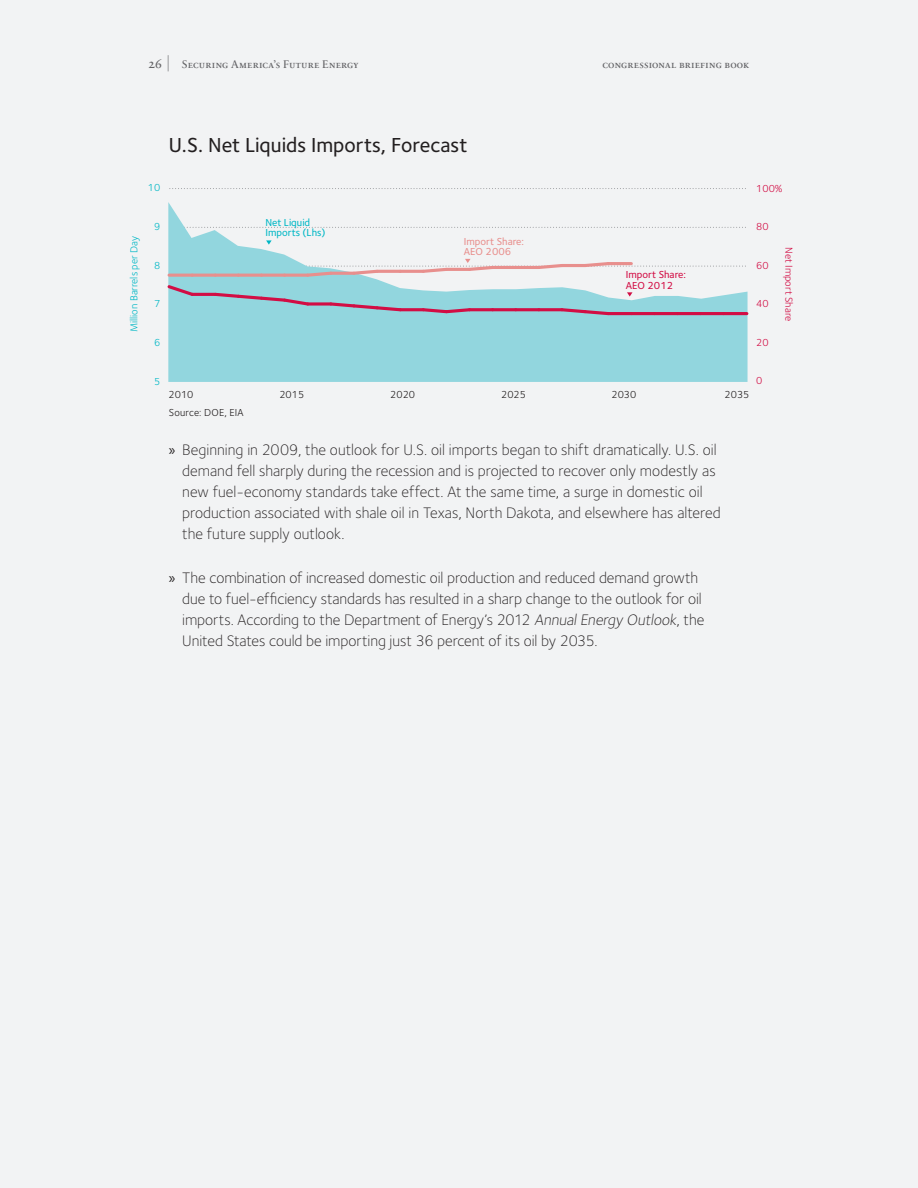
<style>
.page{position:relative;width:918px;height:1188px;background:#f2f3f4}
.page>*{position:absolute;margin:0;border:0;box-sizing:border-box;transform-origin:0 0}
.t1{font:500 21px "Foundry Sterling";color:#231f20}
.t2{font:300 15.75px/21px "Foundry Sterling";color:#231f20}
.t3{font:11.25px "Sabon Next LT Regular SC";letter-spacing:.01em;color:#636366}
.t4{font:10.5px "Foundry Sterling";color:#00b7c5}
.t5{font:10.5px "Foundry Sterling";color:#d20d44}
.t6{font:10.5px "Foundry Sterling";color:#231f20}
.t7{font:500 10.5px/10.5px "Foundry Sterling";color:#00b7c5}
.t8{font:500 10.5px/10.5px "Foundry Sterling";color:#e88f8d}
.t9{font:500 10.5px/10.5px "Foundry Sterling";color:#d20d44}
.t10{font:10.5px "Foundry Sterling";letter-spacing:.02em;color:#231f20}
.s1{font-size:13.5px}
.s2{font-size:16.2px}
.s3{font-family:"Myriad Pro";font-weight:400}
</style>
<div class="page">
<svg style="left:170px;top:188px;width:576px;height:1px"></svg>
<svg style="left:168px;top:202px;width:580px;height:180px;fill:#92d6de"></svg>
<svg style="left:266px;top:240px;width:6px;height:5px"></svg>
<svg style="left:167px;top:259px;width:580px;height:58px"></svg>
<p class="t3" style="left:148px;top:57px;width:212px"><span class="s1">26</span> <span class="s2">|</span> Securing America’s Future Energy</p>
<p class="t3" style="left:602px;top:57px;width:148px">congressional briefing book</p>
<h1 class="t1" style="left:169px;top:133px;width:300px">U.S. Net Liquids Imports, Forecast</h1>
<p class="t4" style="left:148px;top:182px;width:14px">10</p>
<p class="t5" style="left:756px;top:182px;width:28px">100%</p>
<p class="t7" style="left:265px;top:217px;width:62px">Net Liquid<br>Imports (Lhs)</p>
<p class="t4" style="left:154px;top:220px;width:8px">9</p>
<p class="t5" style="left:756px;top:221px;width:14px">80</p>
<p class="t4" style="left:128px;top:332px;width:98px;rotate:-90deg">Million Barrels per Day</p>
<p class="t5" style="left:795px;top:247px;width:76px;rotate:90deg">Net Import Share</p>
<p class="t8" style="left:464px;top:236px;width:62px">Import Share:<br>AEO 2006</p>
<p class="t4" style="left:154px;top:259px;width:8px">8</p>
<p class="t5" style="left:756px;top:259px;width:14px">60</p>
<p class="t9" style="left:626px;top:270px;width:62px">Import Share:<br>AEO 2012</p>
<p class="t5" style="left:756px;top:298px;width:14px">40</p>
<p class="t4" style="left:154px;top:298px;width:8px">7</p>
<p class="t4" style="left:154px;top:336px;width:8px">6</p>
<p class="t5" style="left:756px;top:336px;width:14px">20</p>
<p class="t4" style="left:154px;top:375px;width:8px">5</p>
<p class="t6" style="left:169px;top:389px;width:26px">2010</p>
<p class="t6" style="left:279px;top:389px;width:26px">2015</p>
<p class="t6" style="left:390px;top:389px;width:26px">2020</p>
<p class="t6" style="left:501px;top:389px;width:26px">2025</p>
<p class="t6" style="left:611px;top:389px;width:26px">2030</p>
<p class="t6" style="left:725px;top:389px;width:26px">2035</p>
<p class="t10" style="left:169px;top:407px;width:76px">Source: DOE, EIA</p>
<p class="t2" style="left:182px;top:439px;width:540px;text-indent:-13px"><span class="s3">»</span> Beginning in 2009, the outlook for U.S. oil imports began to shift dramatically. U.S. oil demand fell sharply during the recession and is projected to recover only modestly as new fuel-economy standards take effect. At the same time, a surge in domestic oil production associated with shale oil in Texas, North Dakota, and elsewhere has altered the future supply outlook.</p>
<p class="t2" style="left:182px;top:567px;width:524px;text-indent:-13px"><span class="s3">»</span> The combination of increased domestic oil production and reduced demand growth due to fuel-efficiency standards has resulted in a sharp change to the outlook for oil imports. According to the Department of Energy’s 2012 Annual Energy Outlook, the United States could be importing just 36 percent of its oil by 2035.</p>
<p class="t5" style="left:756px;top:375px;width:8px">0</p>
</div>
